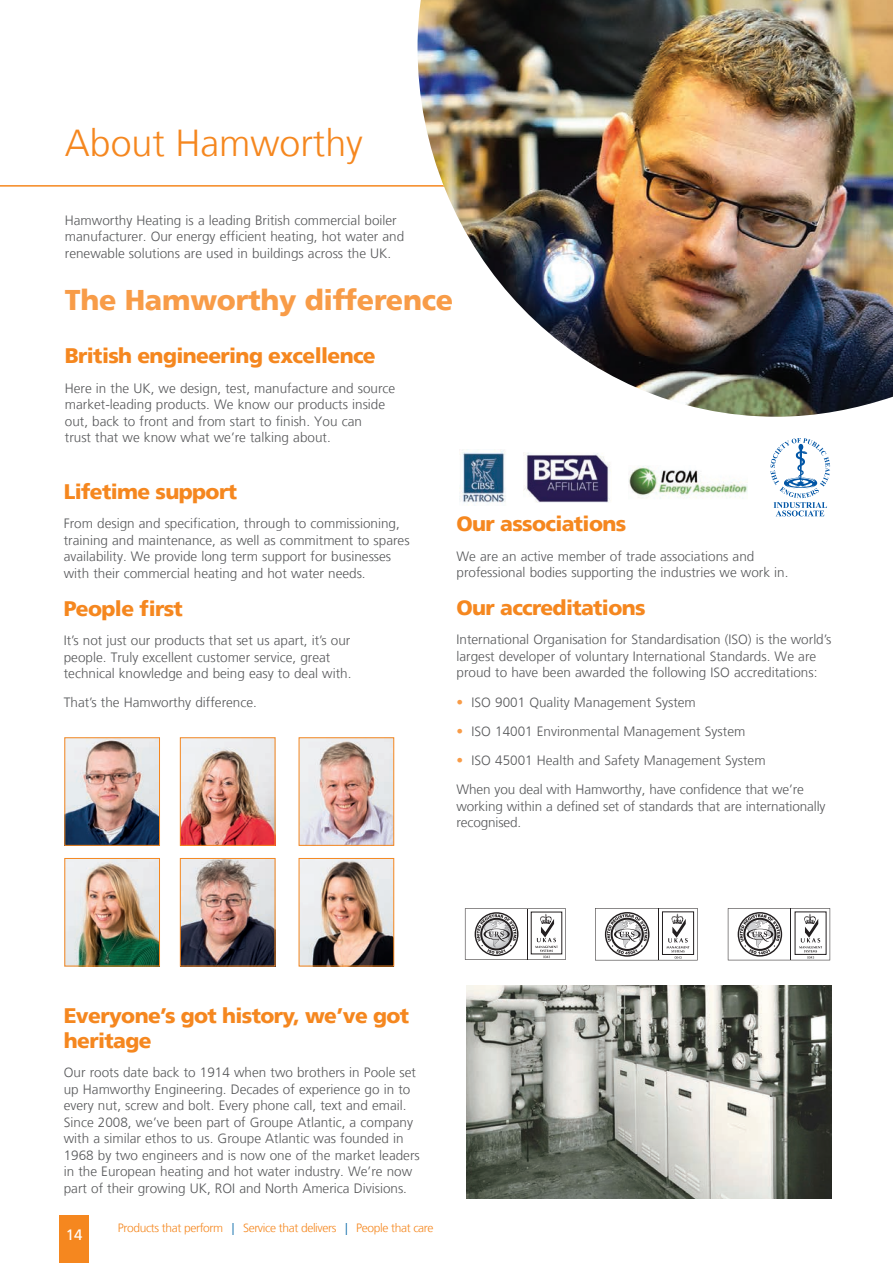
<style>
.page{position:relative;width:893px;height:1263px;background:#fff}
.page>*{position:absolute;margin:0;border:0;box-sizing:border-box;transform-origin:0 0}
.t1{font:300 37.5px "Frutiger LT";color:#f5871f}
.t2{font:900 28.5px "Frutiger LT";letter-spacing:-.01em;color:#f89c48}
.t3{font:900 21px/25.2px "Frutiger LT";letter-spacing:-.03em;color:#f5871f}
.t4{font:15px "Frutiger LT";color:#fff}
.t5{font:300 13.5px/16.5px "Frutiger LT";color:#57585a}
.t6{font:300 12px "Frutiger LT";letter-spacing:-.03em;color:#f5871f}
.s1{color:#f89c48}
.s2{color:#0065a6}
</style>
<div class="page">
<div style="left:60px;top:1215px;width:29px;height:48px;background:#f5871f"></div>
<hr style="left:0;top:185px;width:445px;height:2px;background:#f5871f">
<img style="left:418px;top:0;width:475px;height:417px">
<img style="left:466px;top:985px;width:366px;height:214px">
<img style="left:524px;top:453px;width:86px;height:50px">
<img style="left:460px;top:450px;width:46px;height:53px">
<img style="left:628px;top:466px;width:120px;height:33px">
<svg style="left:770px;top:438px;width:60px;height:78px"></svg>
<img style="left:66px;top:739px;width:92px;height:105px">
<div style="left:64px;top:737px;width:96px;height:109px;border:1px solid #f5871f"></div>
<img style="left:66px;top:860px;width:92px;height:104px">
<div style="left:64px;top:858px;width:96px;height:108px;border:1px solid #f5871f"></div>
<img style="left:182px;top:739px;width:91px;height:105px">
<div style="left:180px;top:737px;width:95px;height:109px;border:1px solid #f5871f"></div>
<img style="left:182px;top:860px;width:91px;height:104px">
<div style="left:180px;top:858px;width:95px;height:108px;border:1px solid #f5871f"></div>
<img style="left:301px;top:739px;width:91px;height:105px">
<div style="left:299px;top:737px;width:95px;height:109px;border:1px solid #f5871f"></div>
<img style="left:301px;top:860px;width:91px;height:104px">
<div style="left:299px;top:858px;width:95px;height:108px;border:1px solid #f5871f"></div>
<svg style="left:595px;top:908px;width:103px;height:52px"></svg>
<svg style="left:465px;top:908px;width:101px;height:52px"></svg>
<svg style="left:728px;top:908px;width:102px;height:52px"></svg>
<h1 class="t1" style="left:65px;top:122px;width:299px">About Hamworthy</h1>
<p class="t5" style="left:65px;top:212px;width:341px">Hamworthy Heating is a leading British commercial boiler manufacturer. Our energy efficient heating, hot water and renewable solutions are used in buildings across the UK.</p>
<h2 class="t2" style="left:65px;top:283px;width:390px">The Hamworthy difference</h2>
<h3 class="t3" style="left:65px;top:343px;width:312px">British engineering excellence</h3>
<p class="t5" style="left:65px;top:380px;width:332px">Here in the UK, we design, test, manufacture and source market-leading products. We know our products inside out, back to front and from start to finish. You can<br>trust that we know what we’re talking about.</p>
<h3 class="t3" style="left:64px;top:479px;width:175px">Lifetime support</h3>
<p class="t5" style="left:64px;top:516px;width:347px">From design and specification, through to commissioning, training and maintenance, as well as commitment to spares availability. We provide long term support for businesses with their commercial heating and hot water needs.</p>
<h3 class="t3" style="left:64px;top:596px;width:121px">People first</h3>
<p class="t5" style="left:64px;top:632px;width:289px">It’s not just our products that set us apart, it’s our people. Truly excellent customer service, great technical knowledge and being easy to deal with.</p>
<p class="t5" style="left:64px;top:695px;width:195px">That’s the Hamworthy difference.</p>
<h3 class="t3" style="left:457px;top:511px;width:171px">Our associations</h3>
<p class="t5" style="left:457px;top:548px;width:333px">We are an active member of trade associations and professional bodies supporting the industries we work in.</p>
<h3 class="t3" style="left:457px;top:595px;width:191px">Our accreditations</h3>
<p class="t5" style="left:457px;top:632px;width:376px">International Organisation for Standardisation (ISO) is the world’s largest developer of voluntary International Standards. We are proud to have been awarded the following ISO accreditations:</p>
<p class="t5" style="left:457px;top:694px;width:241px"><span class="s1">•</span> ISO 9001 Quality Management System</p>
<p class="t5" style="left:457px;top:723px;width:290px"><span class="s1">•</span> ISO 14001 Environmental Management System</p>
<p class="t5" style="left:457px;top:746px;width:349px;line-height:29.2px"><span class="s1">•</span> ISO 45001 Health and Safety Management System<br>When you deal with Hamworthy, have confidence that we’re</p>
<p class="t5" style="left:457px;top:798px;width:370px">working within a defined set of standards that are internationally recognised.</p>
<h3 class="t3" style="left:64px;top:1002px;width:347px">Everyone’s got history, we’ve got heritage</h3>
<p class="t5" style="left:64px;top:1064px;width:358px">Our roots date back to 1914 when two brothers in Poole set up Hamworthy Engineering. Decades of experience go in to every nut, screw and bolt. Every phone call, text and email.<br>Since 2008, we’ve been part of Groupe Atlantic, a company with a similar ethos to us. Groupe Atlantic was founded in 1968 by two engineers and is now one of the market leaders in the European heating and hot water industry. We’re now part of their growing UK, ROI and North America Divisions.</p>
<p class="t4" style="left:66px;top:1226px;width:18px">14</p>
<p class="t6" style="left:118px;top:1221px;width:317px">Products that perform <span class="s2">|</span> Service that delivers <span class="s2">|</span> People that care</p>
</div>
